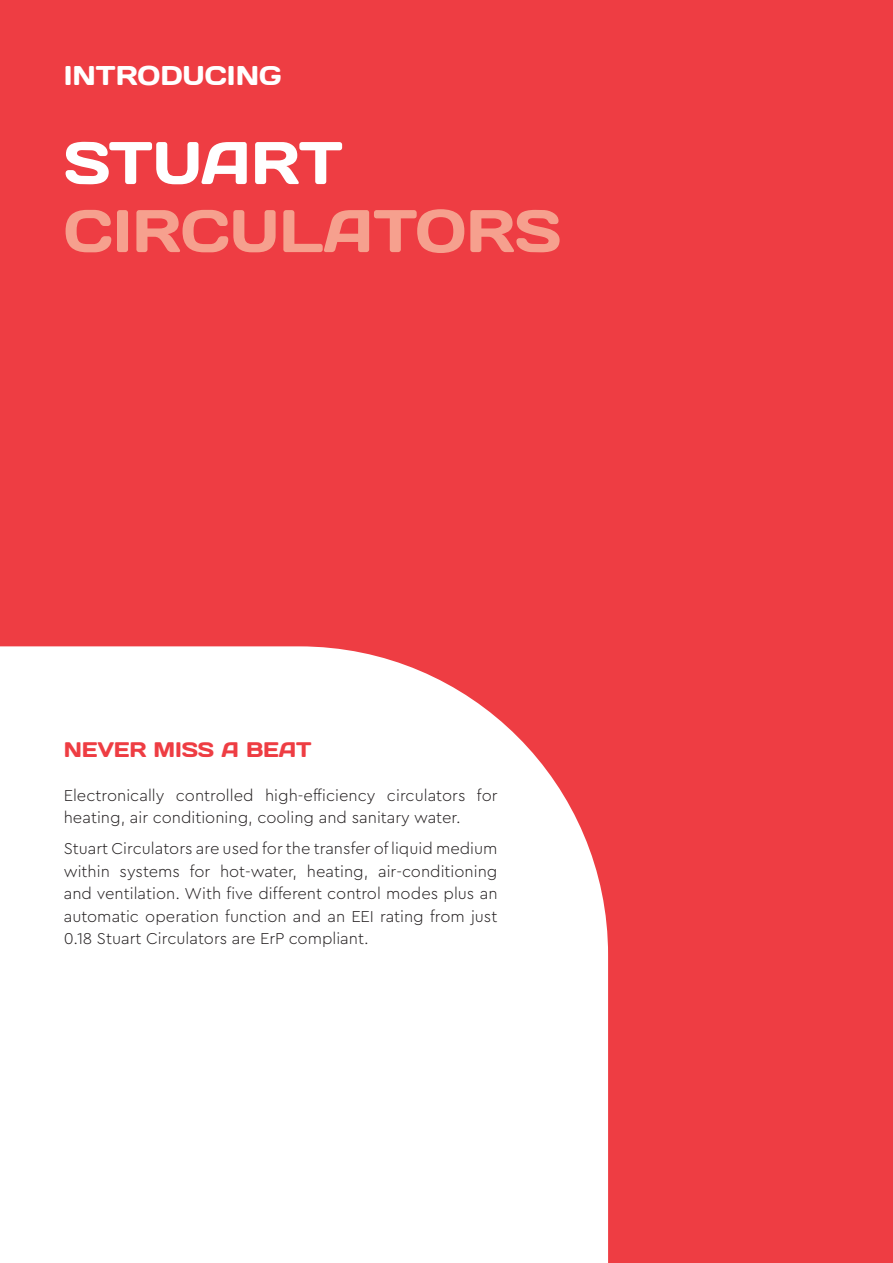
<style>
.page{position:relative;width:893px;height:1263px;background:#ee3d43}
.page>*{position:absolute;margin:0;border:0;box-sizing:border-box;transform-origin:0 0}
.t1{font:60px "Days";color:#f6a08e}
.t2{font:60px "Days";letter-spacing:-.01em;color:#fff}
.t3{font:27px "Days";color:#fff}
.Heading_1{font:21px "Days";letter-spacing:-.01em;color:#ee3d43}
.t4{font:300 16.5px/22.5px "Cera Pro";color:#231f20}
</style>
<div class="page">
<div style="left:0;top:646px;width:608px;height:617px;background:#fff"></div>
<p class="t3" style="left:64px;top:58px;width:219px">INTRODUCING</p>
<p class="t2" style="left:64px;top:124px;width:280px">STUART</p>
<p class="t1" style="left:64px;top:192px;width:499px">CIRCULATORS</p>
<p class="Heading_1" style="left:64px;top:736px;width:249px">NEVER MISS A BEAT</p>
<p class="t4" style="left:64px;top:783px;width:435px">Electronically controlled high-efficiency circulators for heating, air conditioning, cooling and sanitary water.</p>
<p class="t4" style="left:64px;top:836px;width:435px;text-align:justify">Stuart Circulators are used for the transfer of liquid medium within systems for hot-water, heating, air-conditioning and ventilation. With five different control modes plus an automatic operation function and an EEI rating from just 0.18 Stuart Circulators are ErP compliant.</p>
</div>
